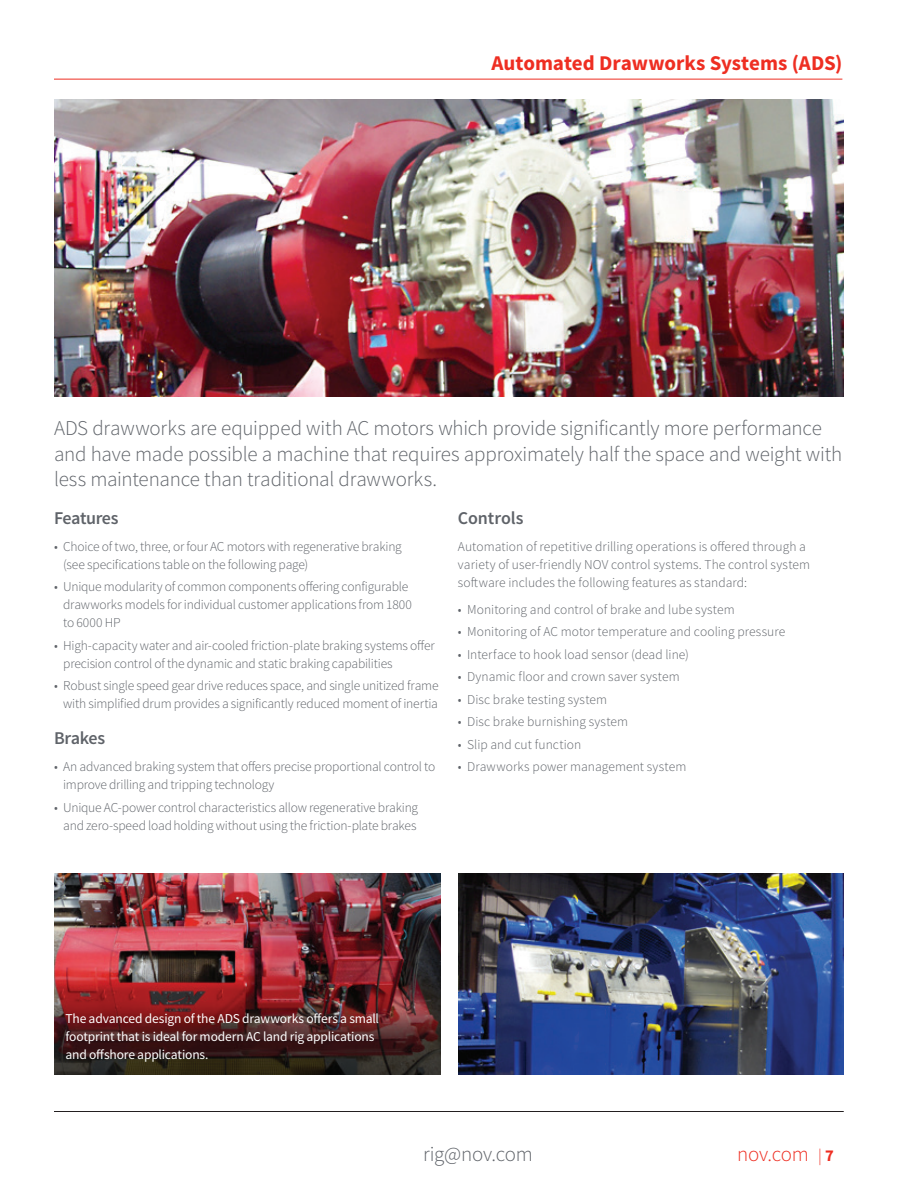
<style>
.page{position:relative;width:918px;height:1188px;background:#fff}
.page>*{position:absolute;margin:0;border:0;box-sizing:border-box;transform-origin:0 0}
.t1{font:300 21px/25.5px "Source Sans Pro";letter-spacing:-.01em;color:#5f6369}
.t2{font:700 21px "Source Sans Pro";color:#ee2e22}
.t3{font:300 21px "Source Sans Pro";letter-spacing:-.01em;color:#ee2e22}
.t4{font:600 18px "Source Sans Pro";letter-spacing:-.02em;color:#5f6369}
.t5{font:300 13.5px/18px "Source Sans Pro";letter-spacing:-.005em;color:#5f6369}
.t6{font:13.5px/18px "Source Sans Pro";letter-spacing:-.015em;color:#fff}
.s1{font-size:16.5px}
.s2{font-weight:700;font-size:16.5px}
</style>
<div class="page">
<img style="left:54px;top:99px;width:790px;height:297px">
<img style="left:458px;top:874px;width:386px;height:200px">
<img style="left:54px;top:874px;width:387px;height:200px">
<hr style="left:54px;top:79px;width:788px;height:1px;background:#ee2e22">
<hr style="left:54px;top:1111px;width:790px;height:1px;background:#231f20">
<h1 class="t2" style="left:492px;top:49px;width:352px">Automated Drawworks Systems (ADS)</h1>
<h1 class="t1" style="left:54px;top:415px;width:790px">ADS drawworks are equipped with AC motors which provide significantly more performance and have made possible a machine that requires approximately half the space and weight with less maintenance than traditional drawworks.</h1>
<h2 class="t4" style="left:458px;top:506px;width:67px">Controls</h2>
<p class="t5" style="left:458px;top:537px;width:354px">Automation of repetitive drilling operations is offered through a variety of user-friendly NOV control systems. The control system software includes the following features as standard:</p>
<p class="t5" style="left:458px;top:600px;width:278px">• Monitoring and control of brake and lube system</p>
<p class="t5" style="left:458px;top:623px;width:329px">• Monitoring of AC motor temperature and cooling pressure</p>
<p class="t5" style="left:458px;top:645px;width:233px">• Interface to hook load sensor (dead line)</p>
<p class="t5" style="left:458px;top:668px;width:223px">• Dynamic floor and crown saver system</p>
<p class="t5" style="left:458px;top:690px;width:151px">• Disc brake testing system</p>
<p class="t5" style="left:458px;top:713px;width:172px">• Disc brake burnishing system</p>
<p class="t5" style="left:458px;top:735px;width:125px">• Slip and cut function</p>
<p class="t5" style="left:458px;top:758px;width:230px">• Drawworks power management system</p>
<h2 class="t4" style="left:54px;top:506px;width:66px">Features</h2>
<p class="t5" style="left:63px;top:537px;width:340px;text-indent:-9px">• Choice of two, three, or four AC motors with regenerative braking (see specifications table on the following page)</p>
<p class="t5" style="left:63px;top:578px;width:350px;text-indent:-9px">• Unique modularity of common components offering configurable drawworks models for individual customer applications from 1800 to 6000 HP</p>
<p class="t5" style="left:63px;top:636px;width:373px;text-indent:-9px">• High-capacity water and air-cooled friction-plate braking systems offer precision control of the dynamic and static braking capabilities</p>
<p class="t5" style="left:54px;top:677px;width:386px;text-align:right">• Robust single speed gear drive reduces space, and single unitized frame with simplified drum provides a significantly reduced moment of inertia</p>
<h2 class="t4" style="left:54px;top:727px;width:53px">Brakes</h2>
<p class="t5" style="left:63px;top:758px;width:374px;text-indent:-9px">• An advanced braking system that offers precise proportional control to improve drilling and tripping technology</p>
<p class="t5" style="left:54px;top:798px;width:366px;text-align:center">• Unique AC-power control characteristics allow regenerative braking and zero-speed load holding without using the friction-plate brakes</p>
<p class="t6" style="left:65px;top:1010px;width:315px">The advanced design of the ADS drawworks offers a small footprint that is ideal for modern AC land rig applications and offshore applications.</p>
<h1 class="t1" style="left:423px;top:1142px;width:111px">rig@nov.com</h1>
<h1 class="t3" style="left:737px;top:1142px;width:98px">nov.com <span class="s1">|</span> <span class="s2">7</span></h1>
</div>
